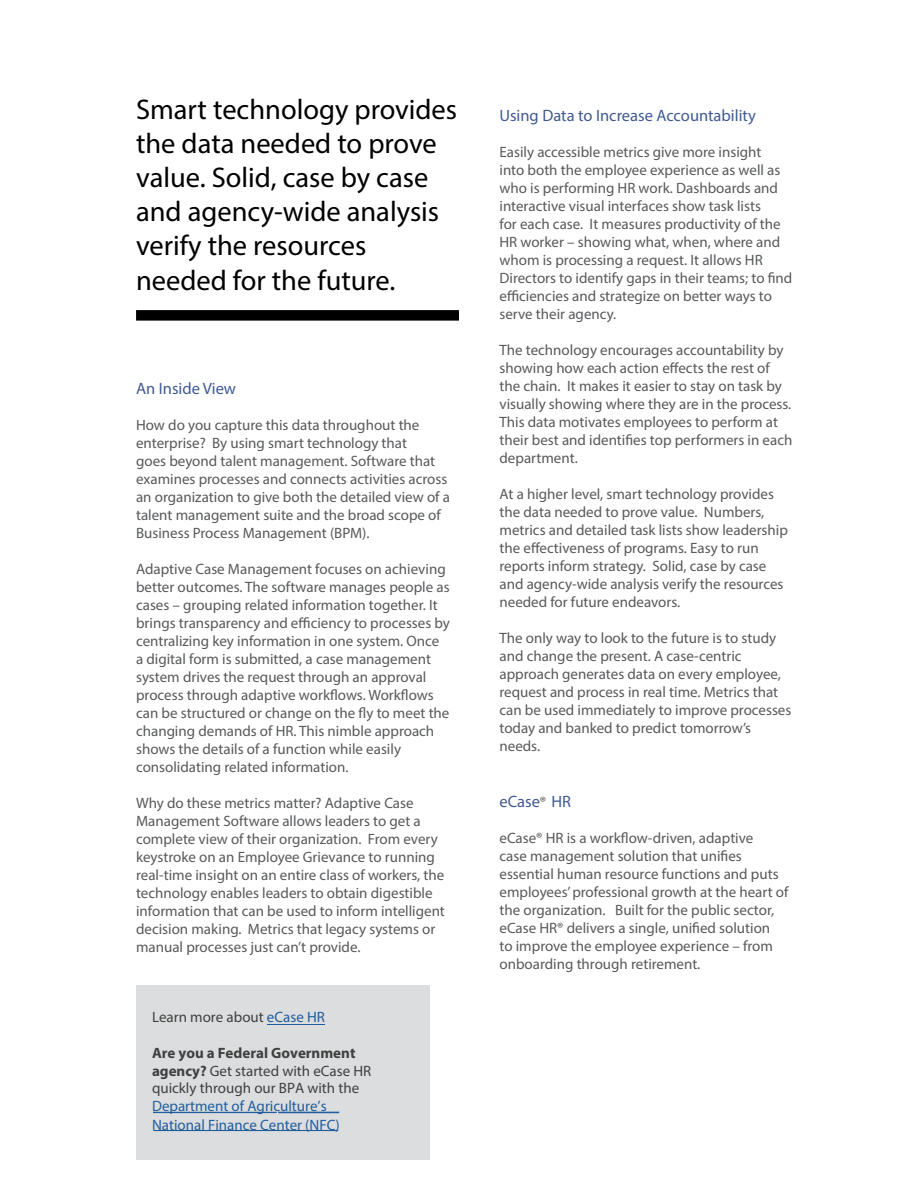
<style>
.page{position:relative;width:918px;height:1188px;background:#fff}
.page>*{position:absolute;margin:0;border:0;box-sizing:border-box;transform-origin:0 0}
.t1{font:28.5px/34.2px "Myriad Pro";color:#000}
.t2{font:16.5px "Myriad Pro";color:#405a92}
.t3{font:15px/18px "Myriad Pro";color:#58595b}
.t4{font:15px/18px "Myriad Pro";color:#404040}
.s1{color:#205d9e}
.s2{font-weight:700}
.s3{color:#215e9e}
.s4{font-size:15px;color:#58595b}
</style>
<div class="page">
<div style="left:136px;top:310px;width:323px;height:11px;background:#000"></div>
<div style="left:136px;top:985px;width:293px;height:174px;background:#dcddde"></div>
<hr style="left:267px;top:1024px;width:58px;height:1px;background:#205d9e">
<hr style="left:153px;top:1130px;width:185px;height:1px;background:#215e9e">
<hr style="left:153px;top:1112px;width:124px;height:1px;background:#215e9e">
<hr style="left:278px;top:1112px;width:61px;height:1px;background:#215e9e">
<h1 class="t1" style="left:136px;top:91px;width:323px">Smart technology provides the data needed to prove value. Solid, case by case and agency-wide analysis verify the resources needed for the future.</h1>
<p class="t2" style="left:136px;top:378px;width:102px">An Inside View</p>
<p class="t3" style="left:136px;top:416px;width:315px">How do you capture this data throughout the enterprise? By using smart technology that<br>goes beyond talent management. Software that examines processes and connects activities across an organization to give both the detailed view of a talent management suite and the broad scope of Business Process Management (BPM).</p>
<p class="t3" style="left:136px;top:560px;width:315px">Adaptive Case Management focuses on achieving better outcomes. The software manages people as cases – grouping related information together. It brings transparency and efficiency to processes by centralizing key information in one system. Once a digital form is submitted, a case management system drives the request through an approval process through adaptive workflows. Workflows can be structured or change on the fly to meet the changing demands of HR. This nimble approach shows the details of a function while easily consolidating related information.</p>
<p class="t3" style="left:136px;top:794px;width:310px">Why do these metrics matter? Adaptive Case Management Software allows leaders to get a complete view of their organization. From every keystroke on an Employee Grievance to running real-time insight on an entire class of workers, the technology enables leaders to obtain digestible information that can be used to inform intelligent decision making. Metrics that legacy systems or manual processes just can’t provide.</p>
<p class="t4" style="left:152px;top:1008px;width:174px">Learn more about <span class="s1">eCase HR</span></p>
<p class="t4" style="left:152px;top:1043px;width:221px"><span class="s2">Are you a Federal Government agency?</span> Get started with eCase HR quickly through our BPA with the<br><span class="s3">Department of Agr</span><span class="s1">iculture’s<br></span><span class="s3">National Finance Center (NFC)</span></p>
<p class="t2" style="left:500px;top:105px;width:258px">Using Data to Increase Accountability</p>
<p class="t3" style="left:500px;top:142px;width:294px">Easily accessible metrics give more insight<br>into both the employee experience as well as who is performing HR work. Dashboards and interactive visual interfaces show task lists<br>for each case. It measures productivity of the HR worker – showing what, when, where and whom is processing a request. It allows HR Directors to identify gaps in their teams; to find efficiencies and strategize on better ways to serve their agency.</p>
<p class="t3" style="left:500px;top:340px;width:294px">The technology encourages accountability by showing how each action effects the rest of the chain. It makes it easier to stay on task by visually showing where they are in the process.<br>This data motivates employees to perform at their best and identifies top performers in each department.</p>
<p class="t3" style="left:500px;top:484px;width:290px">At a higher level, smart technology provides the data needed to prove value. Numbers, metrics and detailed task lists show leadership the effectiveness of programs. Easy to run reports inform strategy. Solid, case by case and agency-wide analysis verify the resources needed for future endeavors.</p>
<p class="t3" style="left:500px;top:628px;width:293px">The only way to look to the future is to study and change the present. A case-centric approach generates data on every employee, request and process in real time. Metrics that can be used immediately to improve processes today and banked to predict tomorrow’s needs.</p>
<p class="t2" style="left:500px;top:791px;width:73px">eCase<span class="s4">®</span> HR</p>
<p class="t3" style="left:500px;top:828px;width:291px">eCase® HR is a workflow-driven, adaptive<br>case management solution that unifies essential human resource functions and puts employees’ professional growth at the heart of the organization. Built for the public sector, eCase HR® delivers a single, unified solution<br>to improve the employee experience – from onboarding through retirement.</p>
</div>
